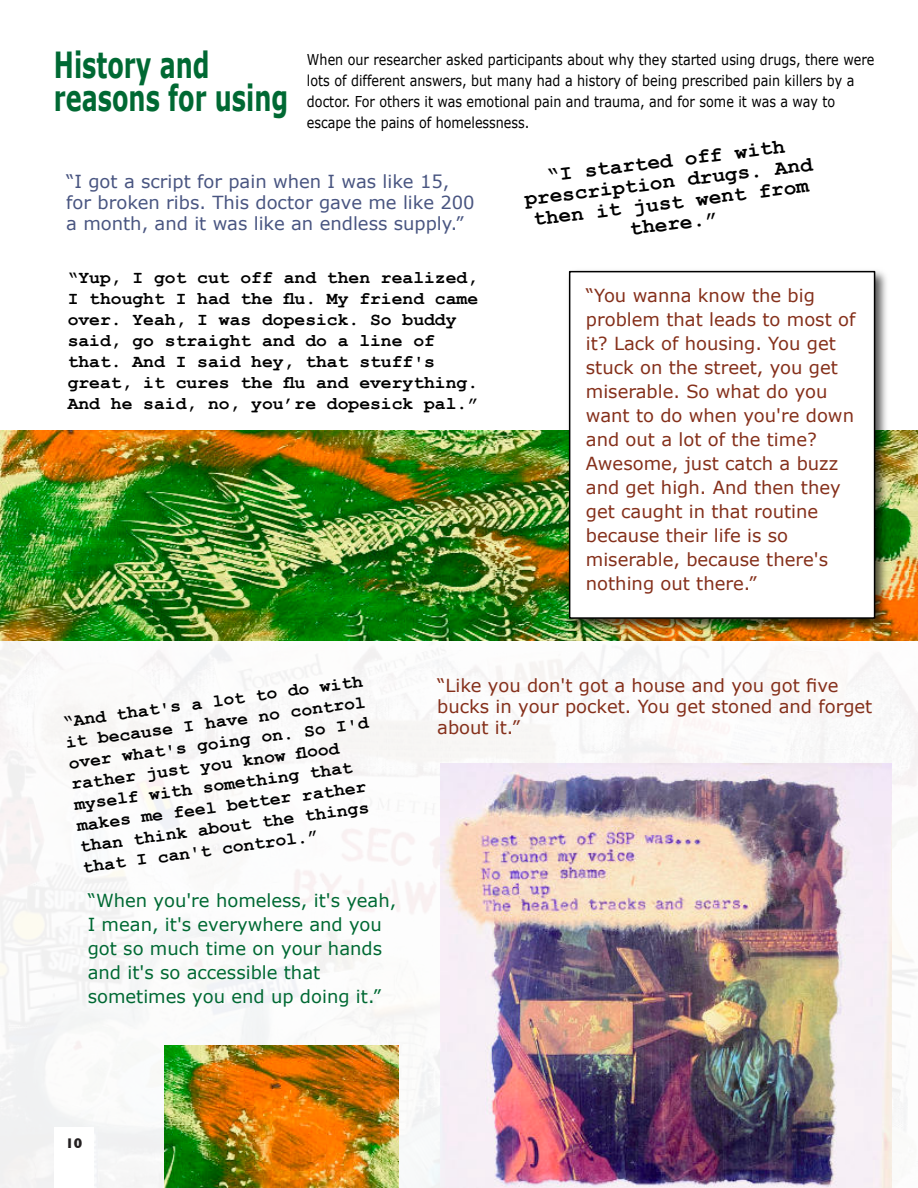
<style>
.page{position:relative;width:918px;height:1188px;background:#fff}
.page>*{position:absolute;margin:0;border:0;box-sizing:border-box;transform-origin:0 0}
.t1{font:700 36px/33px "Verdana";color:#006933;scale:.67 1}
.t2{font:700 21px/21px "Courier New";color:#000;text-align:center}
.t3{font:700 18px/21px "Courier New";color:#000}
.t4{font:18px/24px "Verdana";color:#85301b}
.t5{font:18px/24px "Verdana";color:#006933}
.t6{font:18px/21px "Verdana";color:#495581}
.t7{font:15px/21px "Verdana";color:#000;scale:.85 1}
.t8{font:700 14.25px "Gill Sans";color:#231f20}
</style>
<div class="page">
<img style="left:0;top:431px;width:918px;height:210px">
<img style="left:164px;top:1045px;width:235px;height:143px">
<img style="left:566px;top:270px;width:324px;height:363px">
<div style="left:569px;top:271px;width:306px;height:348px;background:#fff;border:2px solid #000"></div>
<img style="left:441px;top:763px;width:451px;height:425px">
<h1 class="t1" style="left:54px;top:52px;width:351px">History and reasons for using</h1>
<p class="t7" style="left:307px;top:51px;width:669px">When our researcher asked participants about why they started using drugs, there were lots of different answers, but many had a history of being prescribed pain killers by a doctor. For others it was emotional pain and trauma, and for some it was a way to escape the pains of homelessness.</p>
<p class="t2" style="left:521px;top:170px;width:291px;rotate:-7deg">“I started off with prescription drugs. And then it just went from there.”</p>
<p class="t6" style="left:66px;top:172px;width:410px">“I got a script for pain when I was like 15, for broken ribs. This doctor gave me like 200 a month, and it was like an endless supply.”</p>
<p class="t3" style="left:68px;top:269px;width:412px">“Yup, I got cut off and then realized, I thought I had the flu. My friend came over. Yeah, I was dopesick. So buddy said, go straight and do a line of that. And I said hey, that stuff's great, it cures the flu and everything.<br>And he said, no, you’re dopesick pal.”</p>
<p class="t4" style="left:586px;top:285px;width:271px">“You wanna know the big problem that leads to most of it? Lack of housing. You get stuck on the street, you get miserable. So what do you want to do when you're down and out a lot of the time?<br>Awesome, just catch a buzz and get high. And then they get caught in that routine because their life is so miserable, because there's nothing out there.”</p>
<p class="t3" style="left:61px;top:714px;width:305px;rotate:-8deg">“And that's a lot to do with it because I have no control over what's going on. So I'd rather just you know flood myself with something that makes me feel better rather than think about the things that I can't control.”</p>
<p class="t4" style="left:437px;top:677px;width:437px;line-height:21px">“Like you don't got a house and you got five bucks in your pocket. You get stoned and forget about it.”</p>
<p class="t5" style="left:88px;top:890px;width:310px">“When you're homeless, it's yeah,<br>I mean, it's everywhere and you got so much time on your hands and it's so accessible that sometimes you end up doing it.”</p>
<p class="t8" style="left:66px;top:1138px;width:18px">10</p>
</div>
